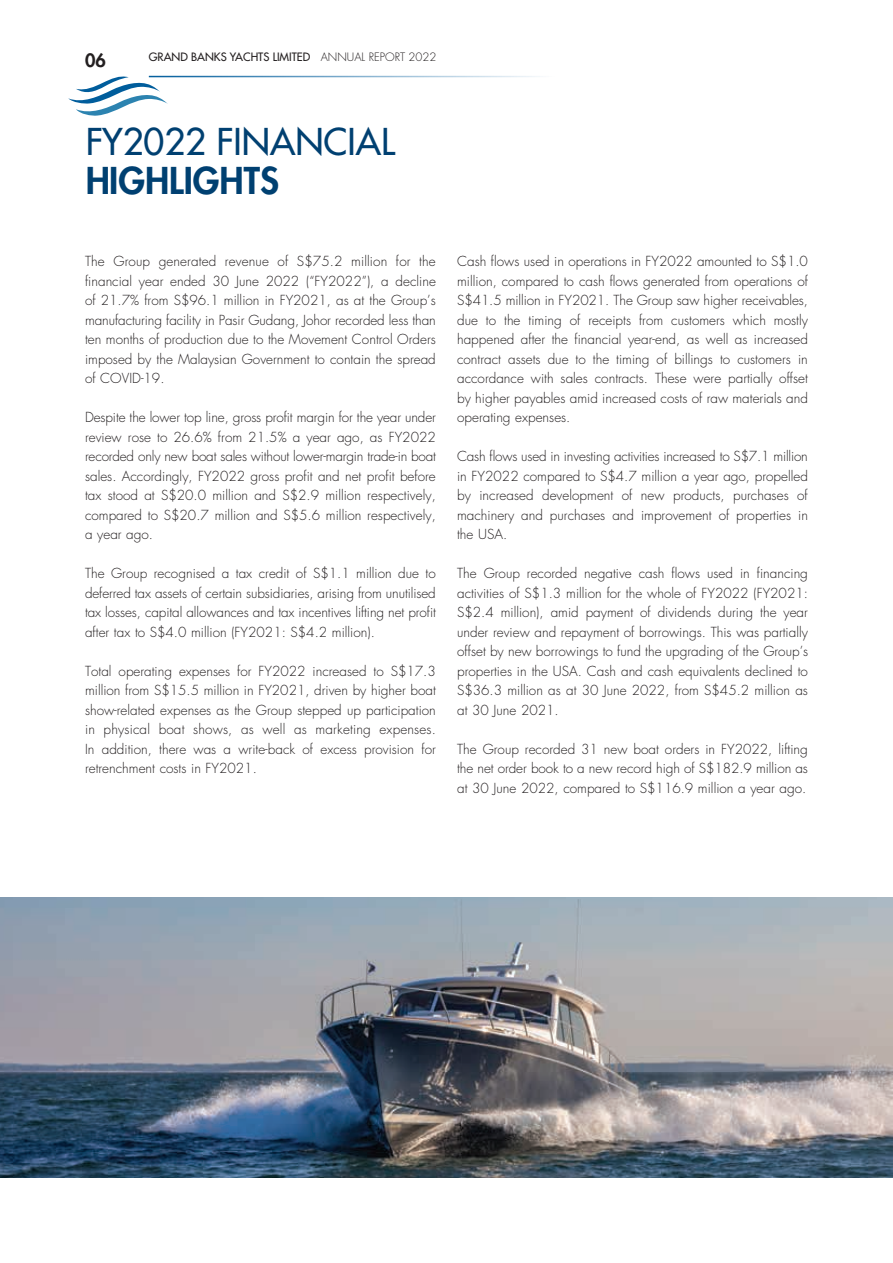
<style>
.page{position:relative;width:893px;height:1263px;background:#fff}
.page>*{position:absolute;margin:0;border:0;box-sizing:border-box;transform-origin:0 0}
.t1{font:500 36px "Futura Std";color:#004071}
.t2{font:800 36px "Futura Std";color:#004071}
.t3{font:800 18px "Futura Std";color:#231f20}
.t4{font:300 13.5px/19.5px "Futura Std";color:#231f20;text-align:justify}
.t5{font:500 11.25px "Futura Std";color:#231f20}
.s1{font-weight:300}
</style>
<div class="page">
<svg style="left:68px;top:75px;width:100px;height:41px"></svg>
<hr style="left:149px;top:76px;width:744px;height:1px;background:#005d9c">
<img style="left:0;top:898px;width:893px;height:280px">
<h2 class="t3" style="left:85px;top:49px;width:22px">06</h2>
<p class="t5" style="left:149px;top:50px;width:289px">GRAND BANKS YACHTS LIMITED <span class="s1">ANNUAL REPORT 2022</span></p>
<h1 class="t1" style="left:85px;top:119px;width:311px">FY2022 FINANCIAL</h1>
<h1 class="t2" style="left:85px;top:158px;width:195px">HIGHLIGHTS</h1>
<p class="t4" style="left:85px;top:252px;width:352px">The Group generated revenue of S$75.2 million for the financial year ended 30 June 2022 (“FY2022”), a decline of 21.7% from S$96.1 million in FY2021, as at the Group’s manufacturing facility in Pasir Gudang, Johor recorded less than ten months of production due to the Movement Control Orders imposed by the Malaysian Government to contain the spread of COVID-19.</p>
<p class="t4" style="left:85px;top:408px;width:353px">Despite the lower top line, gross profit margin for the year under review rose to 26.6% from 21.5% a year ago, as FY2022 recorded only new boat sales without lower-margin trade-in boat sales. Accordingly, FY2022 gross profit and net profit before tax stood at S$20.0 million and S$2.9 million respectively, compared to S$20.7 million and S$5.6 million respectively, a year ago.</p>
<p class="t4" style="left:85px;top:564px;width:352px">The Group recognised a tax credit of S$1.1 million due to deferred tax assets of certain subsidiaries, arising from unutilised tax losses, capital allowances and tax incentives lifting net profit after tax to S$4.0 million (FY2021: S$4.2 million).</p>
<p class="t4" style="left:85px;top:661px;width:352px">Total operating expenses for FY2022 increased to S$17.3 million from S$15.5 million in FY2021, driven by higher boat show-related expenses as the Group stepped up participation in physical boat shows, as well as marketing expenses.<br>In addition, there was a write-back of excess provision for retrenchment costs in FY2021.</p>
<p class="t4" style="left:457px;top:252px;width:352px">Cash flows used in operations in FY2022 amounted to S$1.0 million, compared to cash flows generated from operations of S$41.5 million in FY2021. The Group saw higher receivables, due to the timing of receipts from customers which mostly happened after the financial year-end, as well as increased contract assets due to the timing of billings to customers in accordance with sales contracts. These were partially offset by higher payables amid increased costs of raw materials and operating expenses.</p>
<p class="t4" style="left:457px;top:447px;width:352px">Cash flows used in investing activities increased to S$7.1 million in FY2022 compared to S$4.7 million a year ago, propelled by increased development of new products, purchases of machinery and purchases and improvement of properties in the USA.</p>
<p class="t4" style="left:457px;top:564px;width:353px">The Group recorded negative cash flows used in financing activities of S$1.3 million for the whole of FY2022 (FY2021:<br>S$2.4 million), amid payment of dividends during the year under review and repayment of borrowings. This was partially offset by new borrowings to fund the upgrading of the Group’s properties in the USA. Cash and cash equivalents declined to S$36.3 million as at 30 June 2022, from S$45.2 million as at 30 June 2021.</p>
<p class="t4" style="left:457px;top:739px;width:352px">The Group recorded 31 new boat orders in FY2022, lifting the net order book to a new record high of S$182.9 million as at 30 June 2022, compared to S$116.9 million a year ago.</p>
</div>
